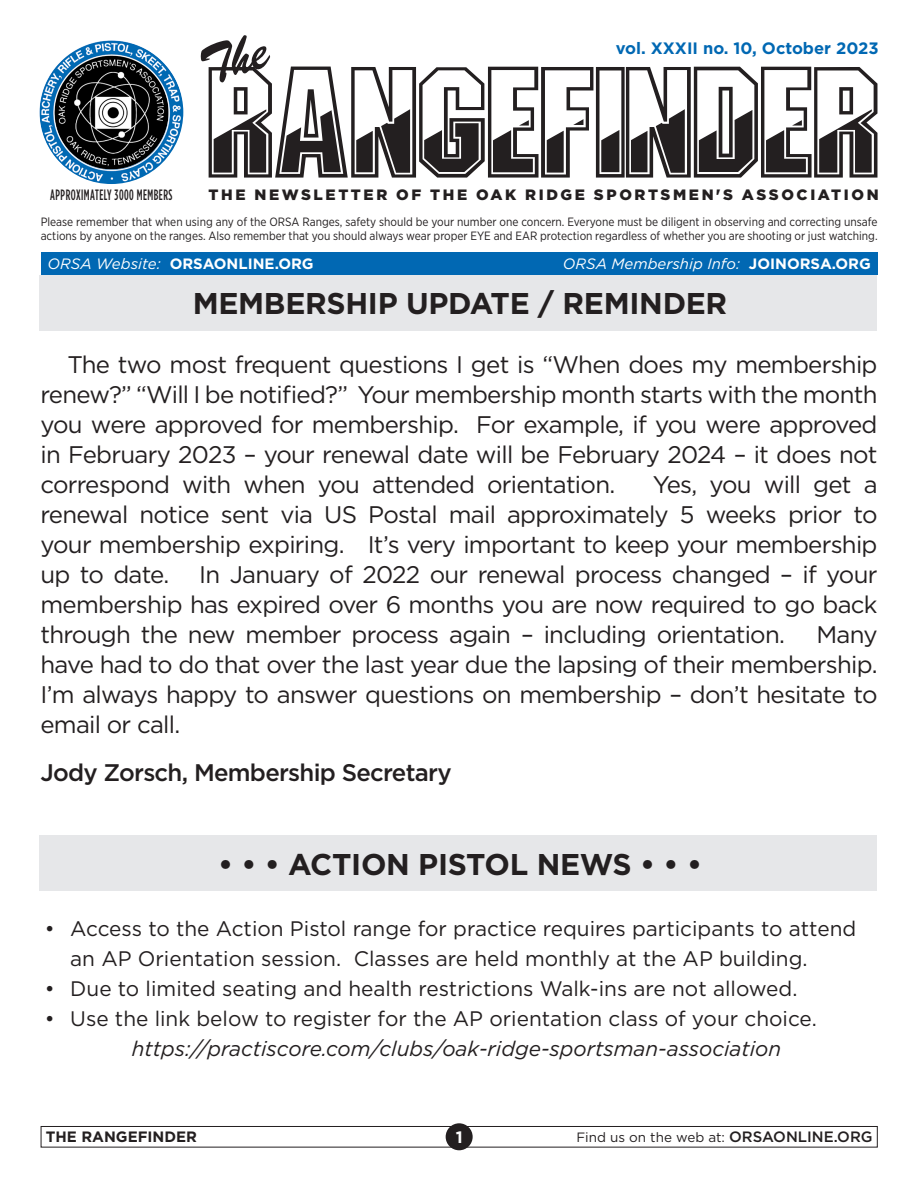
<style>
.page{position:relative;width:918px;height:1188px;background:#fff}
.page>*{position:absolute;margin:0;border:0;box-sizing:border-box;transform-origin:0 0}
.t1{font:149.55px "Gunmetal";color:#231f20}
.t2{font:700 30px "Gotham";letter-spacing:-.01em;color:#231f20}
.t3{font:24px/30px "Gotham";letter-spacing:-.03em;color:#231f20;text-align:justify}
.t4{font:500 24px "Gotham";letter-spacing:-.03em;color:#231f20}
.t5{font:21px/30px "Gotham";color:#231f20}
.t6{font:italic 21px "Gotham";color:#231f20}
.t7{font:700 16.5px "Gotham";color:#0168b3}
.t8{font:700 16.5px "Gotham";color:#fff}
.t9{font:900 15px "Gotham";letter-spacing:.17em;color:#231f20}
.t10{font:italic 15px "Gotham";color:#fff}
.t11{font:700 15px "Gotham";color:#fff}
.t12{font:500 15px "Gotham Condensed";letter-spacing:.04em;color:#231f20;scale:.8 1}
.t13{font:700 15px "Gotham";color:#231f20}
.t14{font:13.5px "Gotham";color:#231f20}
.t15{font:12px/14.4px "Gotham Narrow";color:#231f20}
.s1{font-weight:400;font-style:italic}
.s2{font-weight:700;font-style:normal}
.s3{font-weight:500;font-size:15px}
</style>
<div class="page">
<div style="left:41px;top:1126px;width:837px;height:22px;border:1px solid #231f20"></div>
<div style="left:446px;top:1123px;width:27px;height:27px;background:#231f20;border-radius:50%"></div>
<img style="left:39px;top:40px;width:144px;height:144px;border-radius:72px">
<img style="left:54px;top:55px;width:115px;height:114px;border-radius:57px">
<div style="left:41px;top:252px;width:837px;height:23px;background:#0168b3"></div>
<div style="left:40px;top:835px;width:837px;height:56px;background:#e6e7e9"></div>
<div style="left:40px;top:275px;width:837px;height:56px;background:#e6e7e9"></div>
<p class="t12" style="left:50px;top:187px;width:154px">APPROXIMATELY 3000 MEMBERS</p>
<p class="t7" style="left:616px;top:38px;width:264px">vol. XXXII no. 10, October 2023</p>
<p class="t1" style="left:209px;top:55px;width:674px">RANGEFINDER</p>
<p class="t9" style="left:209px;top:186px;width:672px">THE NEWSLETTER OF THE OAK RIDGE SPORTSMEN'S ASSOCIATION</p>
<p class="t15" style="left:41px;top:214px;width:839px">Please remember that when using any of the ORSA Ranges, safety should be your number one concern. Everyone must be diligent in observing and correcting unsafe actions by anyone on the ranges. Also remember that you should always wear proper EYE and EAR protection regardless of whether you are shooting or just watching.</p>
<p class="t11" style="left:47px;top:255px;width:268px"><span class="s1">ORSA Website:</span> ORSAONLINE.ORG</p>
<p class="t10" style="left:563px;top:255px;width:310px">ORSA Membership Info: <span class="s2">JOINORSA.ORG</span></p>
<p class="t2" style="left:193px;top:287px;width:536px">MEMBERSHIP UPDATE / REMINDER</p>
<p class="t3" style="left:40px;top:349px;width:839px;text-indent:27px">The two most frequent questions I get is “When does my membership renew?” “Will I be notified?” Your membership month starts with the month you were approved for membership. For example, if you were approved in February 2023 – your renewal date will be February 2024 – it does not correspond with when you attended orientation.</p>
<p class="t3" style="left:40px;top:469px;width:839px;text-indent:612px">Yes, you will get a renewal notice sent via US Postal mail approximately 5 weeks prior to your membership expiring. It’s very important to keep your membership up to date. In January of 2022 our renewal process changed – if your membership has expired over 6 months you are now required to go back through the new member process again – including orientation.</p>
<p class="t3" style="left:40px;top:619px;width:839px;text-indent:776px">Many have had to do that over the last year due the lapsing of their membership.<br>I’m always happy to answer questions on membership – don’t hesitate to email or call.</p>
<p class="t4" style="left:40px;top:759px;width:413px">Jody Zorsch, Membership Secretary</p>
<p class="t2" style="left:218px;top:847px;width:486px">• • • ACTION PISTOL NEWS • • •</p>
<p class="t5" style="left:70px;top:913px;width:788px;text-indent:-25px">• Access to the Action Pistol range for practice requires participants to attend an AP Orientation session. Classes are held monthly at the AP building.</p>
<p class="t5" style="left:45px;top:973px;width:754px">• Due to limited seating and health restrictions Walk-ins are not allowed.</p>
<p class="t5" style="left:45px;top:1003px;width:774px">• Use the link below to register for the AP orientation class of your choice.</p>
<p class="t6" style="left:132px;top:1037px;width:651px">https://practiscore.com/clubs/oak-ridge-sportsman-association</p>
<p class="t13" style="left:46px;top:1128px;width:153px">THE RANGEFINDER</p>
<p class="t8" style="left:456px;top:1127px;width:8px">1</p>
<p class="t14" style="left:576px;top:1130px;width:298px">Find us on the web at: <span class="s3">ORSAONLINE.ORG</span></p>
</div>
